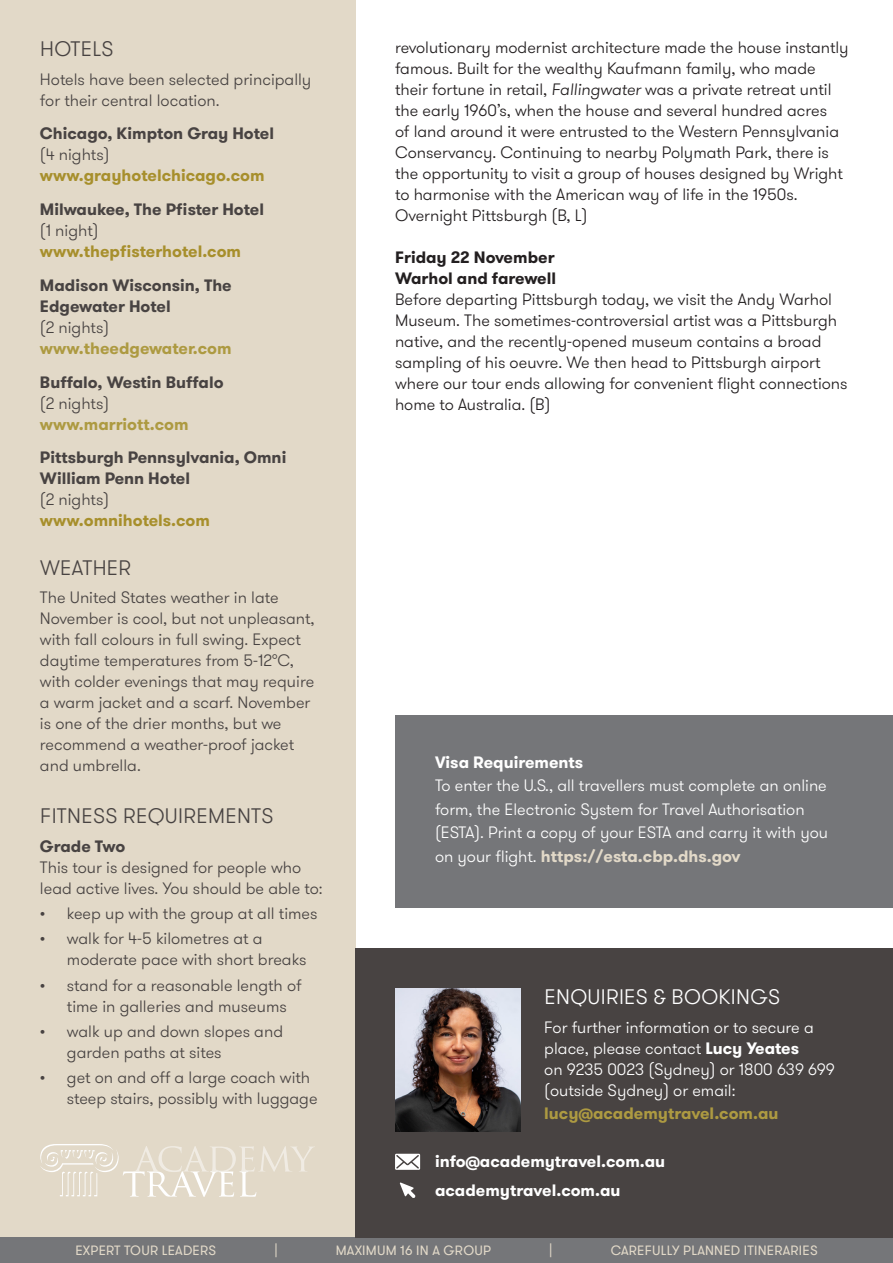
<style>
.page{position:relative;width:893px;height:1263px;background:#fff}
.page>*{position:absolute;margin:0;border:0;box-sizing:border-box;transform-origin:0 0}
.t1{font:300 21px "GT Walsheim";letter-spacing:.015em;color:#484342}
.t2{font:300 21px "GT Walsheim";letter-spacing:.015em;color:#fff}
.t3{font:300 16.5px/21px "GT Walsheim";color:#231f20}
.t4{font:300 16.5px/21px "GT Walsheim";color:#484342}
.t5{font:300 16.5px/23.4px "GT Walsheim";color:#fff}
.t6{font:700 16.5px/21px "GT Walsheim";color:#484342}
.t7{font:700 16.5px "GT Walsheim";color:#fff}
.t8{font:700 16.5px "GT Walsheim";color:#ad9a41}
.t9{font:13.5px "GT Walsheim";letter-spacing:.015em;color:#e2d9c8}
.s1{font-weight:300}
.s2{color:#a78f2c}
.s3{color:#ad9a41}
.s4{font-weight:700}
.s5{font-style:italic}
.s6{font-weight:700;color:#e2d9c8}
</style>
<div class="page">
<div style="left:0;top:0;width:355px;height:1237px;background:#e2d9c8"></div>
<div style="left:0;top:1237px;width:893px;height:26px;background:#757679"></div>
<div style="left:355px;top:948px;width:538px;height:289px;background:#484342"></div>
<svg style="left:40px;top:1144px;width:275px;height:53px"></svg>
<svg style="left:395px;top:1154px;width:25px;height:16px"></svg>
<svg style="left:400px;top:1182px;width:15px;height:16px"></svg>
<img style="left:395px;top:988px;width:126px;height:143px">
<div style="left:395px;top:716px;width:498px;height:192px;background:#757679"></div>
<p class="t1" style="left:40px;top:36px;width:75px">HOTELS</p>
<p class="t4" style="left:40px;top:69px;width:273px">Hotels have been selected principally for their central location.</p>
<p class="t6" style="left:40px;top:123px;width:236px">Chicago, Kimpton Gray Hotel <span class="s1">(4 nights) </span><span class="s2">www.grayhotelchicago.com</span></p>
<p class="t6" style="left:40px;top:199px;width:226px">Milwaukee, The Pfister Hotel <span class="s1">(1 night) </span><span class="s2">www.thepfisterhotel.com</span></p>
<p class="t6" style="left:40px;top:275px;width:193px">Madison Wisconsin, The<br>Edgewater Hotel<br><span class="s1">(2 nights) </span><span class="s3">www.theedgewater.com</span></p>
<p class="t6" style="left:40px;top:372px;width:185px">Buffalo, Westin Buffalo <span class="s1">(2 nights) </span><span class="s3">www.marriott.com</span></p>
<p class="t6" style="left:40px;top:447px;width:248px">Pittsburgh Pennsylvania, Omni<br>William Penn Hotel<br><span class="s1">(2 nights)<br></span><span class="s2">www.omnihotels.com</span></p>
<p class="t1" style="left:40px;top:554px;width:93px">WEATHER</p>
<p class="t4" style="left:40px;top:588px;width:276px">The United States weather in late November is cool, but not unpleasant, with fall colours in full swing. Expect daytime temperatures from 5-12°C, with colder evenings that may require a warm jacket and a scarf. November is one of the drier months, but we recommend a weather-proof jacket and umbrella.</p>
<p class="t1" style="left:40px;top:803px;width:235px">FITNESS REQUIREMENTS</p>
<p class="t4" style="left:40px;top:836px;width:284px"><span class="s4">Grade Two<br></span>This tour is designed for people who lead active lives. You should be able to:</p>
<p class="t4" style="left:40px;top:903px;width:279px">• keep up with the group at all times</p>
<p class="t4" style="left:67px;top:928px;width:241px;text-indent:-27px">• walk for 4-5 kilometres at a moderate pace with short breaks</p>
<p class="t4" style="left:67px;top:975px;width:236px;text-indent:-27px">• stand for a reasonable length of time in galleries and museums</p>
<p class="t4" style="left:67px;top:1021px;width:218px;text-indent:-27px">• walk up and down slopes and garden paths at sites</p>
<p class="t4" style="left:67px;top:1067px;width:252px;text-indent:-27px">• get on and off a large coach with steep stairs, possibly with luggage</p>
<p class="t3" style="left:395px;top:37px;width:455px">revolutionary modernist architecture made the house instantly famous. Built for the wealthy Kaufmann family, who made their fortune in retail, <span class="s5">Fallingwater</span> was a private retreat until the early 1960’s, when the house and several hundred acres<br>of land around it were entrusted to the Western Pennsylvania Conservancy. Continuing to nearby Polymath Park, there is the opportunity to visit a group of houses designed by Wright to harmonise with the American way of life in the 1950s.<br>Overnight Pittsburgh (B, L)</p>
<p class="t3" style="left:395px;top:247px;width:454px"><span class="s4">Friday 22 November<br>Warhol and farewell<br></span>Before departing Pittsburgh today, we visit the Andy Warhol Museum. The sometimes-controversial artist was a Pittsburgh native, and the recently-opened museum contains a broad sampling of his oeuvre. We then head to Pittsburgh airport where our tour ends allowing for convenient flight connections home to Australia. (B)</p>
<p class="t5" style="left:435px;top:751px;width:395px"><span class="s4">Visa Requirements<br></span>To enter the U.S., all travellers must complete an online form, the Electronic System for Travel Authorisation (ESTA). Print a copy of your ESTA and carry it with you on your flight. <span class="s6">https://esta.cbp.dhs.gov</span></p>
<p class="t2" style="left:544px;top:983px;width:237px">ENQUIRIES &amp; BOOKINGS</p>
<p class="t5" style="left:544px;top:1017px;width:292px;line-height:21px">For further information or to secure a place, please contact <span class="s4">Lucy Yeates<br></span>on 9235 0023 (Sydney) or 1800 639 699 (outside Sydney) or email:</p>
<p class="t8" style="left:544px;top:1102px;width:236px">lucy@academytravel.com.au</p>
<p class="t7" style="left:435px;top:1151px;width:232px">info@academytravel.com.au</p>
<p class="t7" style="left:435px;top:1179px;width:187px">academytravel.com.au</p>
<p class="t9" style="left:75px;top:1242px;width:142px">EXPERT TOUR LEADERS</p>
<p class="t9" style="left:274px;top:1242px;width:5px">|</p>
<p class="t9" style="left:336px;top:1242px;width:157px">MAXIMUM 16 IN A GROUP</p>
<p class="t9" style="left:549px;top:1242px;width:5px">|</p>
<p class="t9" style="left:611px;top:1242px;width:208px">CAREFULLY PLANNED ITINERARIES</p>
</div>
